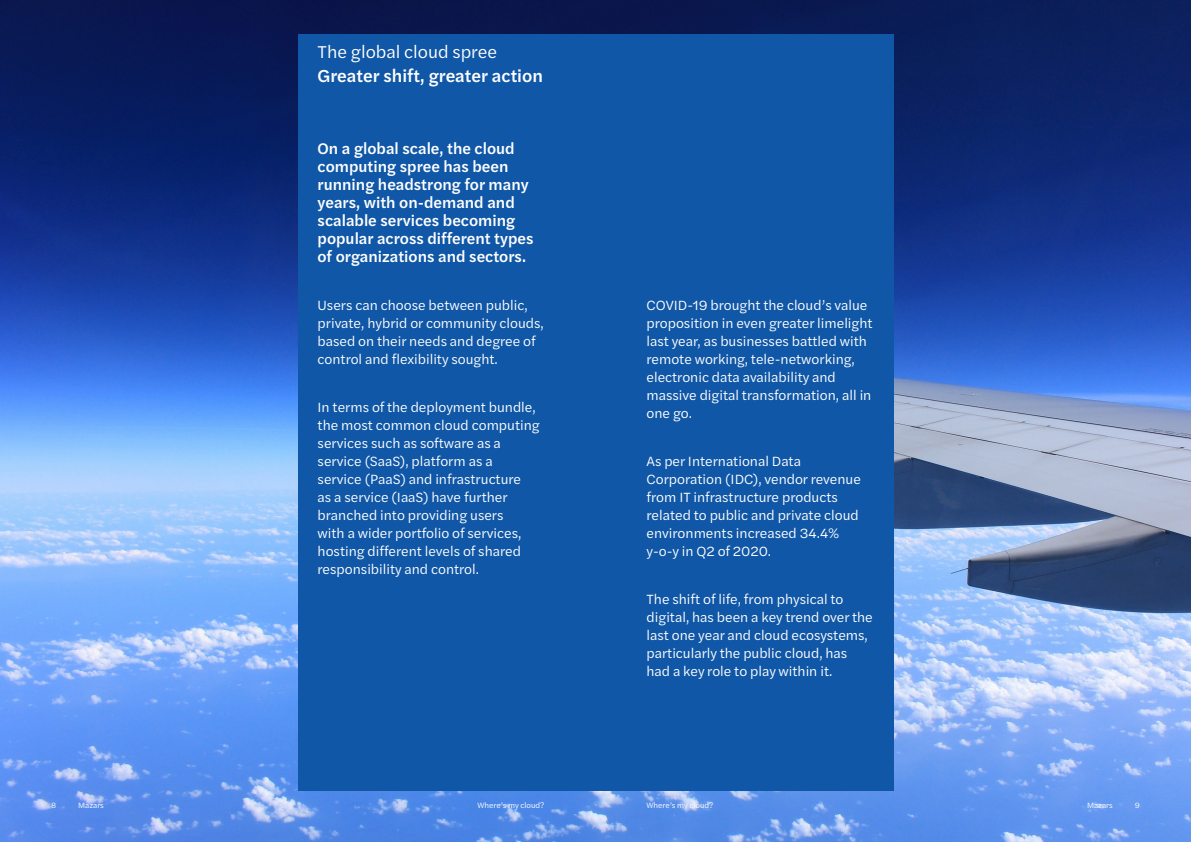
<style>
.page{position:relative;width:1191px;height:842px;background:#fff}
.page>*{position:absolute;margin:0;border:0;box-sizing:border-box;transform-origin:0 0}
.Page_subtitle{font:500 18px "Halyard Text";color:#fff}
.Page_title{font:18px "Halyard Text";color:#fff}
.Page_introduction_co{font:500 16px/18px "Halyard Text";color:#fff}
.Body_text{font:14px/18px "Halyard Text";color:#fff}
.Footer_text{font:8px "Halyard Text";color:#fff}
</style>
<div class="page">
<img style="left:0;top:0;width:1191px;height:842px">
<div style="left:298px;top:34px;width:595px;height:757px;background:#1057a7"></div>
<p class="Page_title" style="left:317px;top:39px;width:181px">The global cloud spree</p>
<p class="Page_subtitle" style="left:317px;top:63px;width:227px">Greater shift, greater action</p>
<p class="Page_introduction_co" style="left:317px;top:139px;width:217px">On a global scale, the cloud computing spree has been running headstrong for many years, with on-demand and scalable services becoming popular across different types of organizations and sectors.</p>
<p class="Body_text" style="left:317px;top:296px;width:228px">Users can choose between public, private, hybrid or community clouds, based on their needs and degree of control and flexibility sought.</p>
<p class="Body_text" style="left:317px;top:398px;width:224px">In terms of the deployment bundle, the most common cloud computing services such as software as a service (SaaS), platform as a service (PaaS) and infrastructure<br>as a service (IaaS) have further branched into providing users<br>with a wider portfolio of services, hosting different levels of shared responsibility and control.</p>
<p class="Body_text" style="left:646px;top:296px;width:227px">COVID-19 brought the cloud’s value proposition in even greater limelight last year, as businesses battled with remote working, tele-networking, electronic data availability and massive digital transformation, all in one go.</p>
<p class="Body_text" style="left:646px;top:452px;width:216px">As per International Data<br>Corporation (IDC), vendor revenue from IT infrastructure products related to public and private cloud environments increased 34.4% y-o-y in Q2 of 2020.</p>
<p class="Body_text" style="left:646px;top:590px;width:228px">The shift of life, from physical to digital, has been a key trend over the last one year and cloud ecosystems, particularly the public cloud, has had a key role to play within it.</p>
<p class="Footer_text" style="left:51px;top:800px;width:7px">8</p>
<p class="Footer_text" style="left:78px;top:800px;width:27px">Mazars</p>
<p class="Footer_text" style="left:477px;top:800px;width:68px">Where’s my cloud?</p>
<p class="Footer_text" style="left:646px;top:800px;width:68px">Where’s my cloud?</p>
<p class="Footer_text" style="left:1087px;top:800px;width:27px">Mazars</p>
<p class="Footer_text" style="left:1134px;top:800px;width:7px">9</p>
</div>
